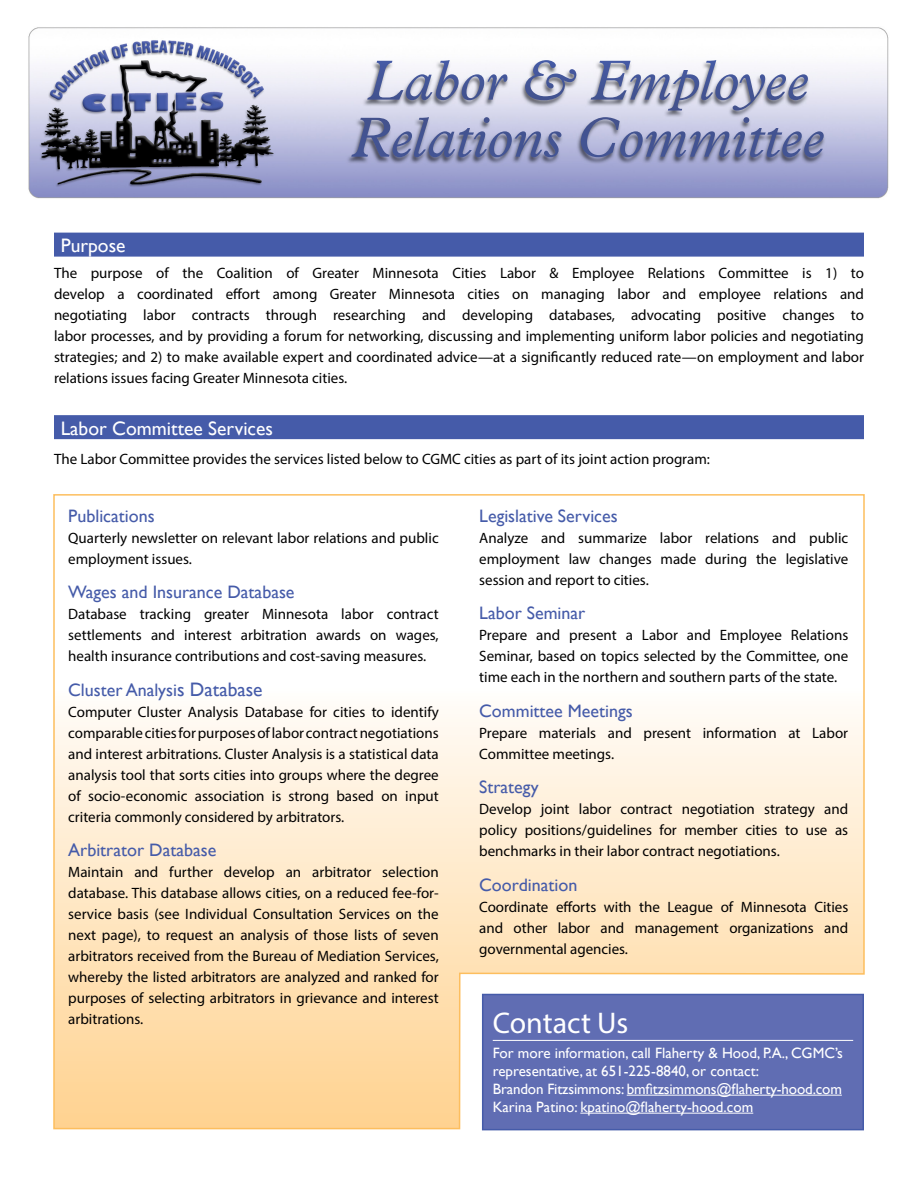
<style>
.page{position:relative;width:918px;height:1188px;background:#fff}
.page>*{position:absolute;margin:0;border:0;box-sizing:border-box;transform-origin:0 0}
.t1{font:30px "Myriad Pro";color:#fff}
.t2{font:19.5px "Gill Sans";color:#fff}
.t3{font:18px "Gill Sans";color:#455ba9}
.t4{font:15px/21px "Myriad Pro";color:#000;text-align:justify}
.t5{font:15px/18px "Gill Sans";color:#fff}
.s1{font-size:19.5px}
</style>
<div class="page">
<div style="left:54px;top:233px;width:810px;height:24px;background:#455ba9"></div>
<div style="left:54px;top:415px;width:810px;height:24px;background:#455ba9"></div>
<img style="left:28px;top:27px;width:861px;height:172px">
<svg style="left:53px;top:494px;width:812px;height:636px"></svg>
<div style="left:482px;top:994px;width:382px;height:136px;background:#606db3;border:2px solid #455ba9"></div>
<hr style="left:493px;top:1040px;width:360px;height:1px;background:#fff">
<hr style="left:627px;top:1095px;width:215px;height:1px;background:#fff">
<hr style="left:580px;top:1113px;width:173px;height:1px;background:#fff">
<h2 class="t2" style="left:61px;top:234px;width:66px">Purpose</h2>
<p class="t4" style="left:54px;top:263px;width:812px">The purpose of the Coalition of Greater Minnesota Cities Labor &amp; Employee Relations Committee is 1) to develop a coordinated effort among Greater Minnesota cities on managing labor and employee relations and negotiating labor contracts through researching and developing databases, advocating positive changes to labor processes, and by providing a forum for networking, discussing and implementing uniform labor policies and negotiating strategies; and 2) to make available expert and coordinated advice—at a significantly reduced rate—on employment and labor relations issues facing Greater Minnesota cities.</p>
<h2 class="t2" style="left:61px;top:417px;width:214px">Labor Committee Services</h2>
<p class="t4" style="left:54px;top:448px;width:657px">The Labor Committee provides the services listed below to CGMC cities as part of its joint action program:</p>
<p class="t3" style="left:68px;top:505px;width:88px">Publications</p>
<p class="t4" style="left:68px;top:527px;width:372px">Quarterly newsletter on relevant labor relations and public employment issues.</p>
<p class="t3" style="left:68px;top:582px;width:228px">Wages and Insurance Database</p>
<p class="t4" style="left:68px;top:603px;width:372px">Database tracking greater Minnesota labor contract settlements and interest arbitration awards on wages, health insurance contributions and cost-saving measures.</p>
<p class="t3" style="left:68px;top:679px;width:196px">Cluster Analysi<span class="s1">s Database</span></p>
<p class="t4" style="left:68px;top:701px;width:372px">Computer Cluster Analysis Database for cities to identify comparable cities for purposes of labor contract negotiations and interest arbitrations. Cluster Analysis is a statistical data analysis tool that sorts cities into groups where the degree of socio-economic association is strong based on input criteria commonly considered by arbitrators.</p>
<p class="t3" style="left:68px;top:840px;width:150px">Arbitrator Database</p>
<p class="t4" style="left:68px;top:861px;width:372px">Maintain and further develop an arbitrator selection database. This database allows cities, on a reduced fee-for&shy;service basis (see Individual Consultation Services on the next page), to request an analysis of those lists of seven arbitrators received from the Bureau of Mediation Services, whereby the listed arbitrators are analyzed and ranked for purposes of selecting arbitrators in grievance and interest arbitrations.</p>
<p class="t3" style="left:479px;top:505px;width:140px">Legislative Services</p>
<p class="t4" style="left:479px;top:527px;width:371px">Analyze and summarize labor relations and public employment law changes made during the legislative session and report to cities.</p>
<p class="t3" style="left:479px;top:603px;width:108px">Labor Seminar</p>
<p class="t4" style="left:479px;top:624px;width:371px">Prepare and present a Labor and Employee Relations Seminar, based on topics selected by the Committee, one time each in the northern and southern parts of the state.</p>
<p class="t3" style="left:479px;top:700px;width:155px">Committee Meetings</p>
<p class="t4" style="left:479px;top:722px;width:370px">Prepare materials and present information at Labor<br>Committee meetings.</p>
<p class="t3" style="left:479px;top:777px;width:61px">Strategy</p>
<p class="t4" style="left:479px;top:798px;width:370px">Develop joint labor contract negotiation strategy and policy positions/guidelines for member cities to use as benchmarks in their labor contract negotiations.</p>
<p class="t3" style="left:479px;top:874px;width:100px">Coordination</p>
<p class="t4" style="left:479px;top:896px;width:371px">Coordinate efforts with the League of Minnesota Cities and other labor and management organizations and governmental agencies.</p>
<h1 class="t1" style="left:493px;top:1005px;width:137px">Contact Us</h1>
<p class="t5" style="left:493px;top:1044px;width:352px">For more information, call Flaherty &amp; Hood, P.A., CGMC’s representative, at 651-225-8840, or contact:<br>Brandon Fitzsimmons: bmfitzsimmons@flaherty-hood.com Karina Patino: kpatino@flaherty-hood.com</p>
</div>
